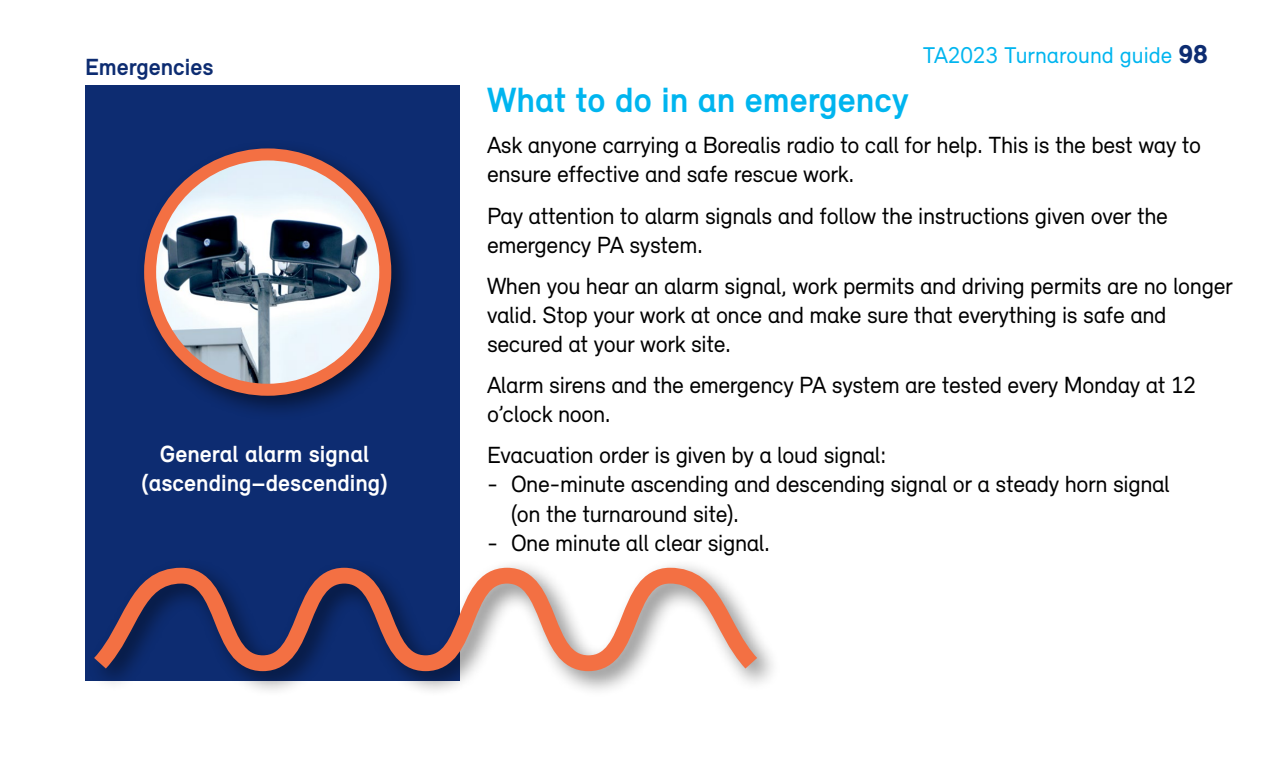
<style>
.page{position:relative;width:1276px;height:766px;background:#fff}
.page>*{position:absolute;margin:0;border:0;box-sizing:border-box;transform-origin:0 0}
.t1{font:700 36px "Relevant";color:#00b5ef}
.t2{font:24px/29.1px "Relevant";letter-spacing:-.015em;color:#000}
.t3{font:700 24px/28.8px "Relevant";color:#fff;text-align:center}
.t4{font:700 24px "Relevant";color:#0d2c71}
.t5{font:23.4px "Relevant";color:#00b5ef}
.s1{font-weight:900;font-size:27px;color:#0d2c71}
</style>
<div class="page">
<div style="left:85px;top:85px;width:374px;height:595px;background:#0d2c71"></div>
<div style="left:87px;top:558px;width:694px;height:139px;background:#fff"></div>
<svg style="left:85px;top:559px;width:688px;height:126px"></svg>
<div style="left:135px;top:139px;width:283px;height:283px;background:#000;opacity:.5"></div>
<img style="left:150px;top:154px;width:235px;height:235px;border-radius:118px">
<div style="left:144px;top:148px;width:247px;height:247px;border:12px solid #f37043;border-radius:50%"></div>
<p class="t4" style="left:85px;top:52px;width:130px">Emergencies</p>
<p class="t3" style="left:142px;top:439px;width:247px">General alarm signal (ascending–descending)</p>
<p class="t5" style="left:922px;top:41px;width:287px">TA2023 Turnaround guide <span class="s1">98</span></p>
<h1 class="t1" style="left:487px;top:78px;width:423px">What to do in an emergency</h1>
<p class="t2" style="left:487px;top:130px;width:716px">Ask anyone carrying a Borealis radio to call for help. This is the best way to ensure effective and safe rescue work.</p>
<p class="t2" style="left:487px;top:200px;width:682px">Pay attention to alarm signals and follow the instructions given over the emergency PA system.</p>
<p class="t2" style="left:487px;top:270px;width:747px">When you hear an alarm signal, work permits and driving permits are no longer valid. Stop your work at once and make sure that everything is safe and secured at your work site.</p>
<p class="t2" style="left:487px;top:370px;width:711px">Alarm sirens and the emergency PA system are tested every Monday at 12 o’clock noon.</p>
<p class="t2" style="left:487px;top:440px;width:401px">Evacuation order is given by a loud signal:</p>
<p class="t2" style="left:511px;top:469px;width:660px;text-indent:-24px">- One-minute ascending and descending signal or a steady horn signal (on the turnaround site).</p>
<p class="t2" style="left:487px;top:527px;width:285px">- One minute all clear signal.</p>
</div>
